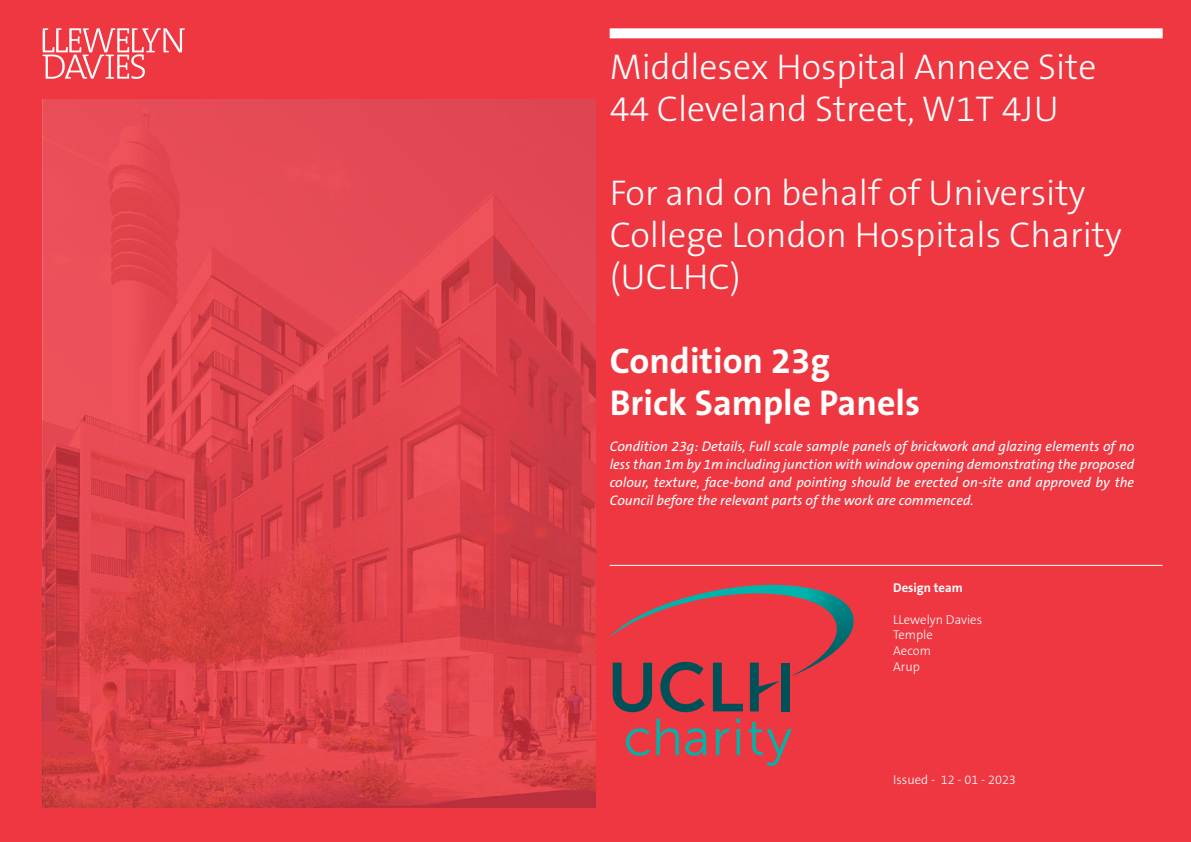
<style>
.page{position:relative;width:1191px;height:842px;background:#ef3742}
.page>*{position:absolute;margin:0;border:0;box-sizing:border-box;transform-origin:0 0}
.t1{font:300 36px/42px "The Sans B3";color:#fffffe}
.t2{font:300 36px/42px "The Sans B3";color:#fff}
.t3{font:700 36px/42px "The Sans B7";color:#fffffe}
.t4{font:italic 14px/18px "The Sans B5 Plain";color:#fff;text-align:justify}
.t5{font:300 12.8px/15.8px "The Sans B3";color:#fff}
.t6{font:700 12.8px "The Sans B7";color:#fff}
</style>
<div class="page">
<svg style="left:43px;top:99px;width:552px;height:709px"></svg>
<svg style="left:43px;top:28px;width:142px;height:51px"></svg>
<div style="left:609px;top:28px;width:553px;height:10px;background:#fff"></div>
<svg style="left:626px;top:728px;width:24px;height:28px"></svg>
<svg style="left:656px;top:719px;width:23px;height:36px"></svg>
<svg style="left:685px;top:728px;width:21px;height:28px"></svg>
<svg style="left:716px;top:729px;width:13px;height:26px"></svg>
<svg style="left:736px;top:719px;width:4px;height:36px"></svg>
<svg style="left:748px;top:722px;width:43px;height:44px"></svg>
<svg style="left:610px;top:585px;width:243px;height:127px"></svg>
<hr style="left:610px;top:565px;width:552px;height:1px;background:#fff">
<h1 class="t2" style="left:610px;top:47px;width:488px">Middlesex Hospital Annexe Site<br>44 Cleveland Street, W1T 4JU</h1>
<h1 class="t1" style="left:610px;top:173px;width:514px">For and on behalf of University<br>College London Hospitals Charity (UCLHC)</h1>
<h1 class="t3" style="left:610px;top:341px;width:312px">Condition 23g<br>Brick Sample Panels</h1>
<p class="t4" style="left:610px;top:438px;width:526px">Condition 23g: Details, Full scale sample panels of brickwork and glazing elements of no less than 1m by 1m including junction with window opening demonstrating the proposed colour, texture, face-bond and pointing should be erected on-site and approved by the Council before the relevant parts of the work are commenced.</p>
<p class="t6" style="left:893px;top:581px;width:71px">Design team</p>
<p class="t5" style="left:893px;top:612px;width:90px">LLewelyn Davies<br>Temple<br>Aecom<br>Arup</p>
<p class="t5" style="left:893px;top:772px;width:124px">Issued - 12 - 01 - 2023</p>
</div>
